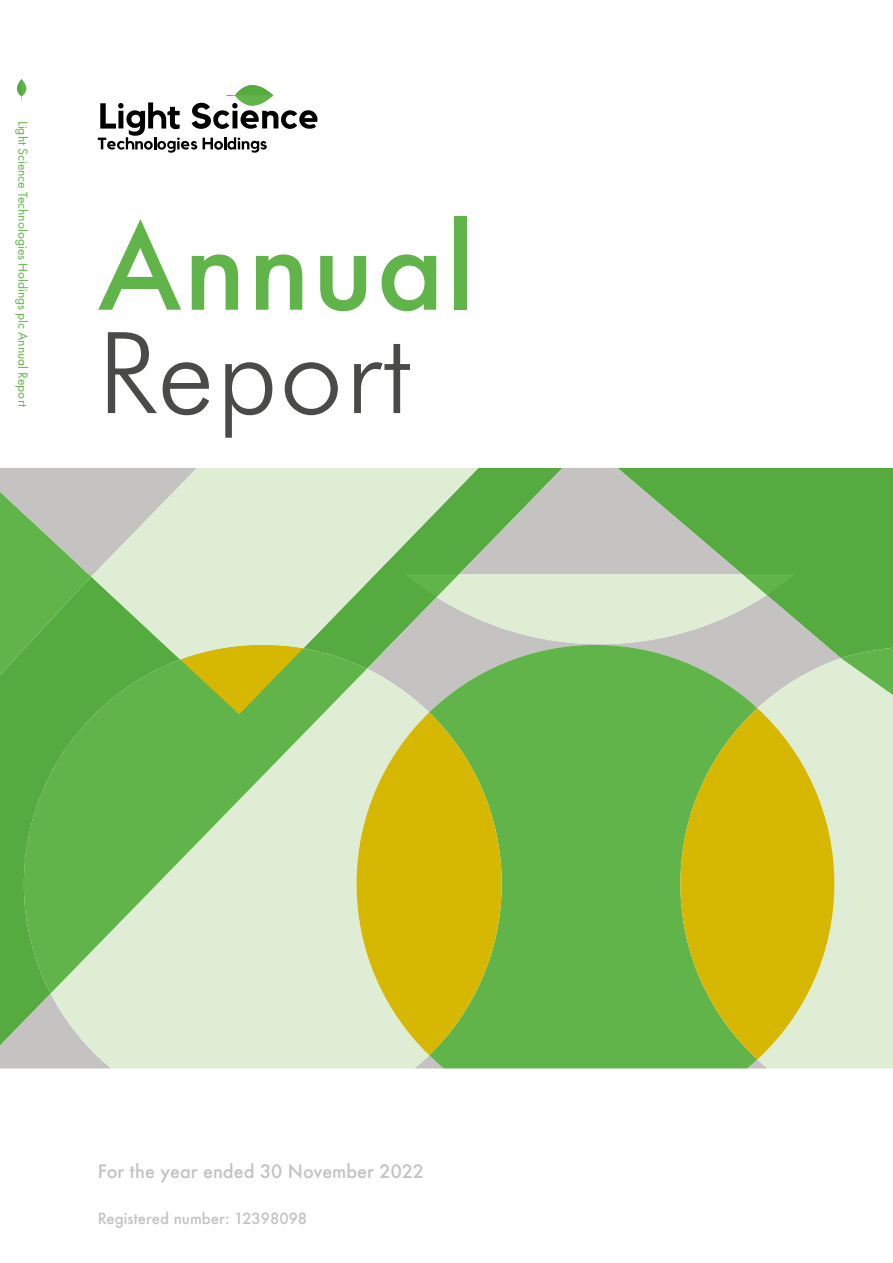
<style>
.page{position:relative;width:893px;height:1263px;background:#fff}
.page>*{position:absolute;margin:0;border:0;box-sizing:border-box;transform-origin:0 0}
.t1{font:500 113.1px "Futura";letter-spacing:.02em;color:#61b449}
.t2{font:300 113.1px "Futura BT";letter-spacing:.02em;color:#4a4a49}
.t3{font:500 18px "Futura";color:#c5c2c2}
.t4{font:500 15px "Futura";color:#c5c2c2}
.t5{font:13.5px "Futura PT";color:#61b449}
</style>
<div class="page">
<svg style="left:98px;top:85px;width:219px;height:68px"></svg>
<div style="left:795px;top:468px;width:98px;height:178px;background:#55ab40"></div>
<svg style="left:367px;top:595px;width:474px;height:74px;background:#90b784"></svg>
<svg style="left:478px;top:468px;width:317px;height:176px;background:#aac7a0"></svg>
<div style="left:429px;top:645px;width:328px;height:423px;background:#61b449"></div>
<div style="left:757px;top:658px;width:136px;height:410px;background:#dfedd5"></div>
<svg style="left:841px;top:646px;width:52px;height:56px;background:#99cd88"></svg>
<div style="left:680px;top:708px;width:154px;height:351px;background:#d6b701;border-radius:50%"></div>
<div style="left:180px;top:669px;width:249px;height:399px;background:#dfedd5"></div>
<svg style="left:180px;top:659px;width:187px;height:334px;background:#c0dfb3"></svg>
<div style="left:357px;top:712px;width:145px;height:343px;background:#d6b701;border-radius:50%"></div>
<svg style="left:0;top:714px;width:180px;height:354px;background:#82c070"></svg>
<svg style="left:0;top:468px;width:303px;height:246px;background:#79b455"></svg>
<svg style="left:91px;top:468px;width:387px;height:191px;background:#bdd8af"></svg>
<svg style="left:17px;top:79px;width:9px;height:21px"></svg>
<p class="t5" style="left:31px;top:121px;width:287px;rotate:90deg">Light Science Technologies Holdings plc Annual Report</p>
<h1 class="t1" style="left:98px;top:190px;width:378px">Annual</h1>
<h1 class="t2" style="left:98px;top:304px;width:315px">Report</h1>
<h2 class="t3" style="left:98px;top:1159px;width:328px">For the year ended 30 November 2022</h2>
<p class="t4" style="left:98px;top:1208px;width:211px">Registered number: 12398098</p>
</div>
